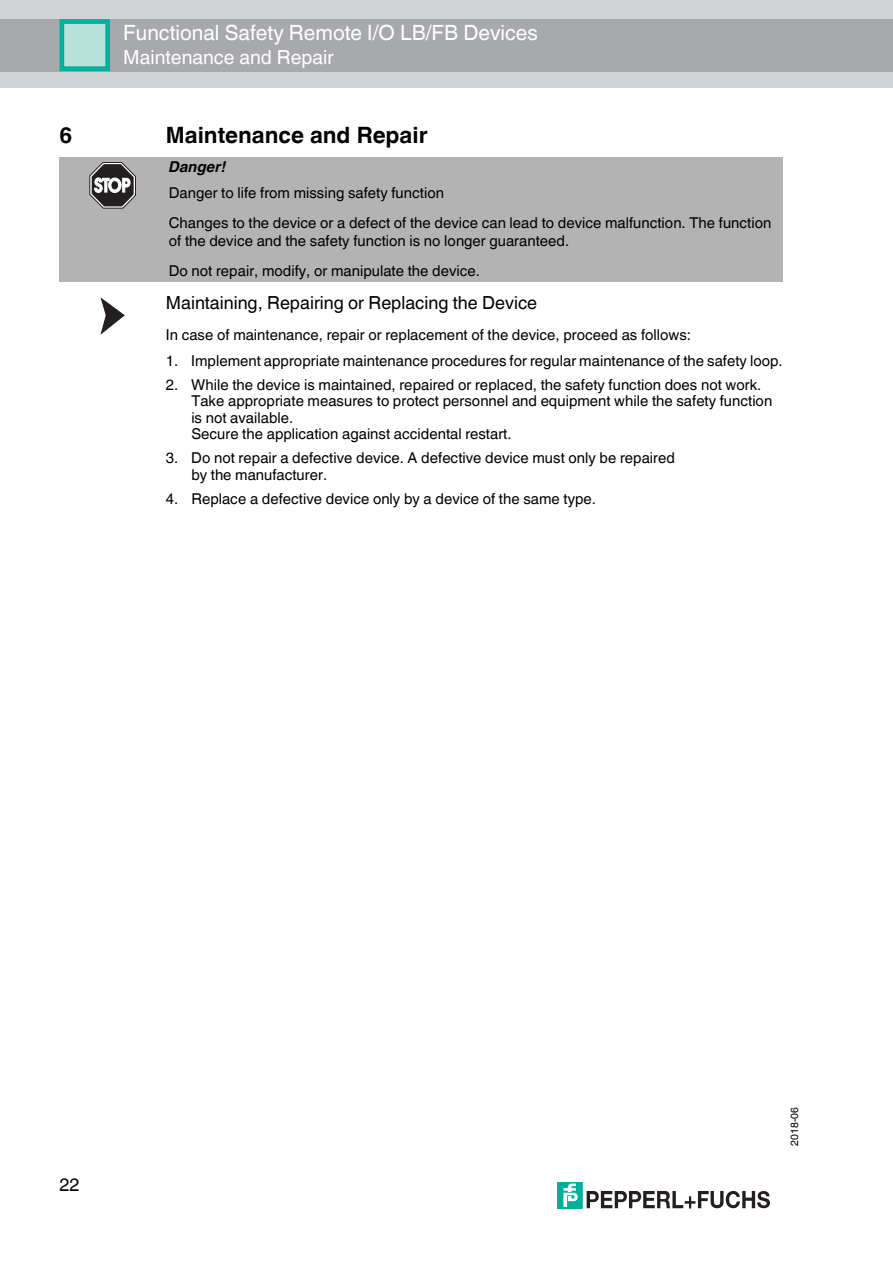
<style>
.page{position:relative;width:893px;height:1263px;background:#fff}
.page>*{position:absolute;margin:0;border:0;box-sizing:border-box;transform-origin:0 0}
.t1{font:700 22.5px "Helvetica World";color:#000}
.t2{font:21px "Helvetica World";color:#fff}
.t3{font:19.5px "Helvetica World";color:#fff}
.t4{font:18px "Helvetica World";color:#000}
.t5{font:15px/16.5px "Helvetica World";color:#000}
.t6{font:italic 700 15px "Helvetica World";color:#000}
.t7{font:10.5px "Helvetica World";letter-spacing:.005em;color:#000}
</style>
<div class="page">
<div style="left:0;top:0;width:892px;height:87px;background:#d1d3d4"></div>
<div style="left:0;top:19px;width:892px;height:52px;background:#a7a9ac"></div>
<div style="left:60px;top:20px;width:48px;height:50px;background:#b8e1dc"></div>
<div style="left:60px;top:19px;width:50px;height:52px;border:5px solid #00ae9c"></div>
<div style="left:557px;top:1182px;width:25px;height:26px;background:#00ae9c"></div>
<svg style="left:563px;top:1184px;width:15px;height:23px"></svg>
<svg style="left:586px;top:1191px;width:184px;height:18px"></svg>
<div style="left:59px;top:158px;width:723px;height:124px;background:#b3b3b3"></div>
<svg style="left:89px;top:162px;width:47px;height:46px"></svg>
<svg style="left:100px;top:297px;width:25px;height:38px"></svg>
<h2 class="t2" style="left:123px;top:15px;width:416px">Functional Safety Remote I/O LB/FB Devices</h2>
<h3 class="t3" style="left:123px;top:41px;width:212px">Maintenance and Repair</h3>
<h1 class="t1" style="left:59px;top:116px;width:14px">6</h1>
<h1 class="t1" style="left:166px;top:116px;width:263px">Maintenance and Repair</h1>
<p class="t6" style="left:169px;top:155px;width:59px">Danger!</p>
<p class="t5" style="left:169px;top:176px;width:604px;line-height:30px">Danger to life from missing safety function<br>Changes to the device or a defect of the device can lead to device malfunction. The function</p>
<p class="t5" style="left:169px;top:224px;width:402px;line-height:30px">of the device and the safety function is no longer guaranteed.<br>Do not repair, modify, or manipulate the device.</p>
<p class="t4" style="left:166px;top:288px;width:373px">Maintaining, Repairing or Replacing the Device</p>
<p class="t5" style="left:166px;top:325px;width:526px">In case of maintenance, repair or replacement of the device, proceed as follows:</p>
<p class="t5" style="left:166px;top:351px;width:618px">1. Implement appropriate maintenance procedures for regular maintenance of the safety loop.</p>
<p class="t5" style="left:191px;top:375px;width:582px;text-indent:-25px">2. While the device is maintained, repaired or replaced, the safety function does not work.<br>Take appropriate measures to protect personnel and equipment while the safety function is not available.<br>Secure the application against accidental restart.</p>
<p class="t5" style="left:191px;top:448px;width:485px;text-indent:-25px">3. Do not repair a defective device. A defective device must only be repaired by the manufacturer.</p>
<p class="t5" style="left:166px;top:489px;width:432px">4. Replace a defective device only by a device of the same type.</p>
<p class="t4" style="left:59px;top:1170px;width:21px">22</p>
<p class="t7" style="left:786px;top:1146px;width:40px;rotate:-90deg">2018-06</p>
</div>
